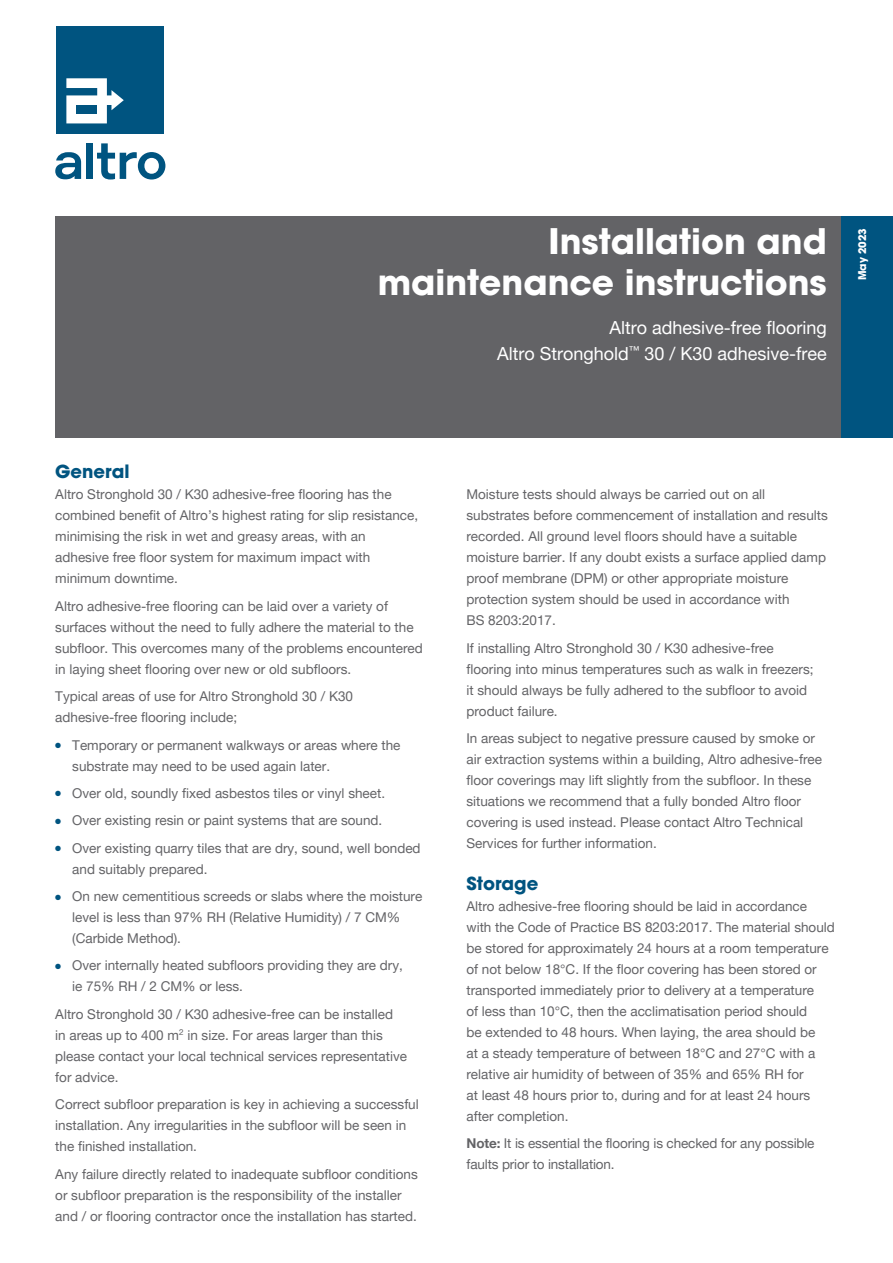
<style>
.page{position:relative;width:893px;height:1263px;background:#fff}
.page>*{position:absolute;margin:0;border:0;box-sizing:border-box;transform-origin:0 0}
.t1{font:700 34.5px/41.4px "Avant Garde";color:#fff;text-align:right}
.t2{font:18px/25.8px "Helvetica Neue LT Pro";color:#fff;text-align:right}
.t3{font:700 18px "Avant Garde";color:#005480}
.t4{font:13.5px/21px "Helvetica Neue LT Pro";color:#636366}
.t5{font:700 10.5px "Avant Garde";color:#fff}
.s1{color:#005480}
.s2{font-weight:700}
</style>
<div class="page">
<div style="left:55px;top:216px;width:787px;height:221px;background:#636366"></div>
<div style="left:842px;top:216px;width:51px;height:221px;background:#005480"></div>
<div style="left:86px;top:143px;width:7px;height:36px;background:#005480"></div>
<svg style="left:55px;top:152px;width:26px;height:27px"></svg>
<svg style="left:97px;top:143px;width:68px;height:37px"></svg>
<div style="left:56px;top:26px;width:108px;height:108px;background:#005480"></div>
<svg style="left:66px;top:78px;width:58px;height:45px"></svg>
<div style="left:76px;top:105px;width:21px;height:9px;background:#005480"></div>
<h1 class="t1" style="left:378px;top:220px;width:450px">Installation and maintenance instructions</h1>
<h2 class="t2" style="left:497px;top:314px;width:331px">Altro adhesive-free flooring<br>Altro Stronghold<sup>™</sup> 30 / K30 adhesive-free</h2>
<p class="t5" style="left:855px;top:280px;width:54px;rotate:-90deg">May 2023</p>
<h2 class="t3" style="left:55px;top:460px;width:76px">General</h2>
<p class="t4" style="left:55px;top:484px;width:364px">Altro Stronghold 30 / K30 adhesive-free flooring has the combined benefit of Altro’s highest rating for slip resistance, minimising the risk in wet and greasy areas, with an adhesive free floor system for maximum impact with minimum downtime.</p>
<p class="t4" style="left:55px;top:595px;width:369px">Altro adhesive-free flooring can be laid over a variety of surfaces without the need to fully adhere the material to the subfloor. This overcomes many of the problems encountered in laying sheet flooring over new or old subfloors.</p>
<p class="t4" style="left:55px;top:685px;width:299px">Typical areas of use for Altro Stronghold 30 / K30 adhesive-free flooring include;</p>
<p class="t4" style="left:72px;top:734px;width:330px;text-indent:-17px"><span class="s1">●</span> Temporary or permanent walkways or areas where the substrate may need to be used again later.</p>
<p class="t4" style="left:55px;top:782px;width:331px"><span class="s1">●</span> Over old, soundly fixed asbestos tiles or vinyl sheet.</p>
<p class="t4" style="left:55px;top:810px;width:329px"><span class="s1">●</span> Over existing resin or paint systems that are sound.</p>
<p class="t4" style="left:72px;top:837px;width:350px;text-indent:-17px"><span class="s1">●</span> Over existing quarry tiles that are dry, sound, well bonded and suitably prepared.</p>
<p class="t4" style="left:72px;top:885px;width:352px;text-indent:-17px"><span class="s1">●</span> On new cementitious screeds or slabs where the moisture level is less than 97% RH (Relative Humidity) / 7 CM% (Carbide Method).</p>
<p class="t4" style="left:72px;top:955px;width:332px;text-indent:-17px"><span class="s1">●</span> Over internally heated subfloors providing they are dry, ie 75% RH / 2 CM% or less.</p>
<p class="t4" style="left:55px;top:1003px;width:353px">Altro Stronghold 30 / K30 adhesive-free can be installed<br>in areas up to 400 m<sup>2</sup> in size. For areas larger than this please contact your local technical services representative for advice.</p>
<p class="t4" style="left:55px;top:1093px;width:365px">Correct subfloor preparation is key in achieving a successful installation. Any irregularities in the subfloor will be seen in the finished installation.</p>
<p class="t4" style="left:55px;top:1163px;width:364px">Any failure directly related to inadequate subfloor conditions or subfloor preparation is the responsibility of the installer and / or flooring contractor once the installation has started.</p>
<p class="t4" style="left:466px;top:483px;width:363px">Moisture tests should always be carried out on all substrates before commencement of installation and results recorded. All ground level floors should have a suitable moisture barrier. If any doubt exists a surface applied damp proof membrane (DPM) or other appropriate moisture protection system should be used in accordance with<br>BS 8203:2017.</p>
<p class="t4" style="left:466px;top:637px;width:349px">If installing Altro Stronghold 30 / K30 adhesive-free flooring into minus temperatures such as walk in freezers; it should always be fully adhered to the subfloor to avoid product failure.</p>
<p class="t4" style="left:466px;top:727px;width:357px">In areas subject to negative pressure caused by smoke or air extraction systems within a building, Altro adhesive-free floor coverings may lift slightly from the subfloor. In these situations we recommend that a fully bonded Altro floor covering is used instead. Please contact Altro Technical Services for further information.</p>
<h2 class="t3" style="left:466px;top:871px;width:73px">Storage</h2>
<p class="t4" style="left:466px;top:895px;width:370px">Altro adhesive-free flooring should be laid in accordance with the Code of Practice BS 8203:2017. The material should be stored for approximately 24 hours at a room temperature of not below 18°C. If the floor covering has been stored or transported immediately prior to delivery at a temperature<br>of less than 10°C, then the acclimatisation period should<br>be extended to 48 hours. When laying, the area should be<br>at a steady temperature of between 18°C and 27°C with a relative air humidity of between of 35% and 65% RH for<br>at least 48 hours prior to, during and for at least 24 hours after completion.</p>
<p class="t4" style="left:466px;top:1133px;width:350px"><span class="s2">Note:</span> It is essential the flooring is checked for any possible faults prior to installation.</p>
</div>
